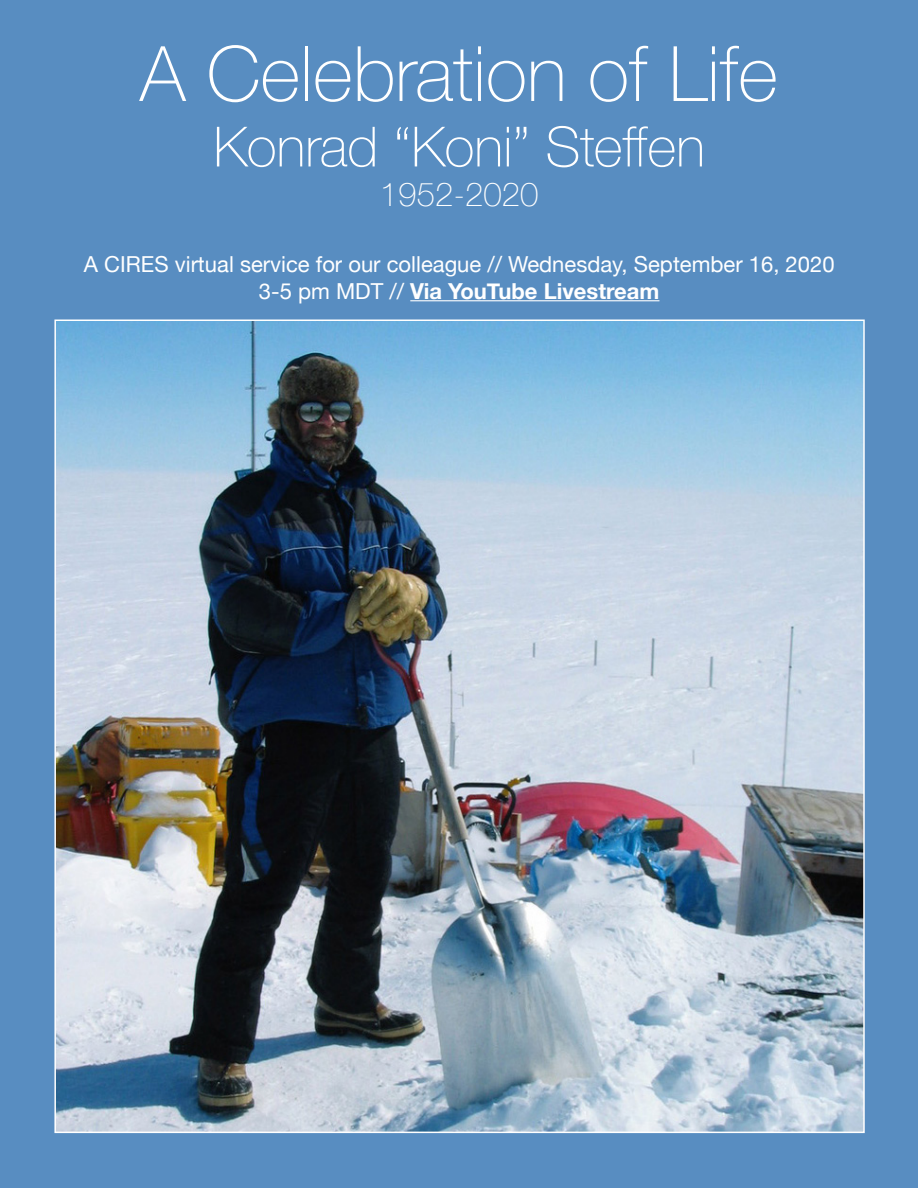
<style>
.page{position:relative;width:918px;height:1188px;background:#588dc1}
.page>*{position:absolute;margin:0;border:0;box-sizing:border-box;transform-origin:0 0}
.t1{font:100 76.5px "Helvetica Neue";color:#fff}
.t2{font:100 55.5px "Helvetica Neue";color:#fff}
.t3{font:100 33px "Helvetica Neue";color:#fff}
.t4{font:22.05px "Helvetica Neue";color:#fff}
.t5{font:700 22.05px "Helvetica Neue";color:#fff}
.s1{font-weight:400}
</style>
<div class="page">
<img style="left:57px;top:323px;width:805px;height:807px">
<hr style="left:410px;top:300px;width:249px;height:1px;background:#fff">
<p class="t1" style="left:140px;top:16px;width:640px">A Celebration of Life</p>
<p class="t2" style="left:213px;top:105px;width:493px">Konrad “Koni” Steffen</p>
<p class="t3" style="left:380px;top:169px;width:160px">1952-2020</p>
<p class="t4" style="left:84px;top:248px;width:752px">A CIRES virtual service for our colleague // Wednesday, September 16, 2020</p>
<p class="t5" style="left:259px;top:273px;width:402px"><span class="s1">3-5 pm MDT //</span> Via YouTube Livestream</p>
</div>
